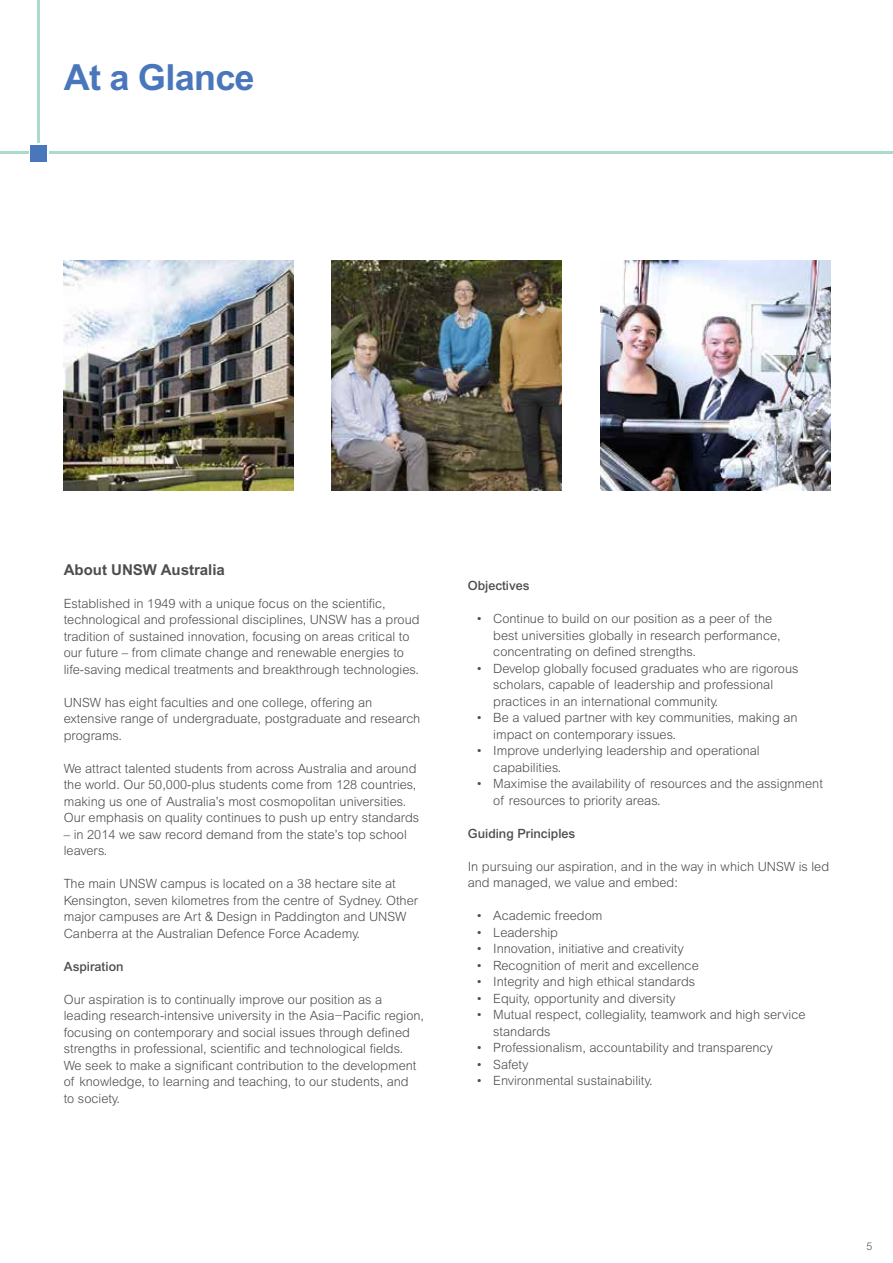
<style>
.page{position:relative;width:893px;height:1263px;background:#fff}
.page>*{position:absolute;margin:0;border:0;box-sizing:border-box;transform-origin:0 0}
.t1{font:700 36px "Arial MT Std";letter-spacing:-.02em;color:#4a77bb}
.t2{font:700 15px "Arial MT Std";color:#4d4d4f}
.t3{font:300 12.75px/16.5px "Arial MT Std";color:#4d4d4f}
.t4{font:500 12.75px "Arial MT Std";color:#4d4d4f}
.t5{font:300 10.5px "Arial MT Std";color:#4d4d4f}
</style>
<div class="page">
<hr style="left:0;top:152px;width:29px;height:2px;background:#abdbc9">
<hr style="left:49px;top:152px;width:844px;height:2px;background:#abdbc9">
<div style="left:31px;top:145px;width:16px;height:16px;background:#4a77bb"></div>
<hr style="left:38px;top:0;width:2px;height:143px;background:#abdbc9">
<img style="left:600px;top:260px;width:230px;height:230px">
<img style="left:332px;top:260px;width:230px;height:230px">
<img style="left:63px;top:260px;width:230px;height:230px">
<h1 class="t1" style="left:64px;top:56px;width:192px">At a Glance</h1>
<p class="t2" style="left:64px;top:561px;width:163px">About UNSW Australia</p>
<p class="t3" style="left:64px;top:595px;width:357px">Established in 1949 with a unique focus on the scientific, technological and professional disciplines, UNSW has a proud tradition of sustained innovation, focusing on areas critical to our future – from climate change and renewable energies to life-saving medical treatments and breakthrough technologies.</p>
<p class="t3" style="left:64px;top:694px;width:358px">UNSW has eight faculties and one college, offering an extensive range of undergraduate, postgraduate and research programs.</p>
<p class="t3" style="left:64px;top:760px;width:357px">We attract talented students from across Australia and around the world. Our 50,000-plus students come from 128 countries, making us one of Australia’s most cosmopolitan universities.<br>Our emphasis on quality continues to push up entry standards</p>
<p class="t3" style="left:64px;top:826px;width:345px">– in 2014 we saw record demand from the state’s top school leavers.</p>
<p class="t3" style="left:64px;top:875px;width:356px">The main UNSW campus is located on a 38 hectare site at Kensington, seven kilometres from the centre of Sydney. Other major campuses are Art &amp; Design in Paddington and UNSW Canberra at the Australian Defence Force Academy.</p>
<p class="t4" style="left:64px;top:959px;width:61px">Aspiration</p>
<p class="t3" style="left:64px;top:991px;width:362px">Our aspiration is to continually improve our position as a leading research-intensive university in the Asia−Pacific region, focusing on contemporary and social issues through defined strengths in professional, scientific and technological fields.<br>We seek to make a significant contribution to the development of knowledge, to learning and teaching, to our students, and<br>to society.</p>
<p class="t4" style="left:468px;top:578px;width:63px">Objectives</p>
<p class="t3" style="left:493px;top:610px;width:289px;text-indent:-17px">• Continue to build on our position as a peer of the best universities globally in research performance, concentrating on defined strengths.</p>
<p class="t3" style="left:493px;top:660px;width:307px;text-indent:-17px">• Develop globally focused graduates who are rigorous scholars, capable of leadership and professional practices in an international community.</p>
<p class="t3" style="left:493px;top:709px;width:306px;text-indent:-17px">• Be a valued partner with key communities, making an impact on contemporary issues.</p>
<p class="t3" style="left:493px;top:742px;width:268px;text-indent:-17px">• Improve underlying leadership and operational capabilities.</p>
<p class="t3" style="left:493px;top:775px;width:331px;text-indent:-17px">• Maximise the availability of resources and the assignment of resources to priority areas.</p>
<p class="t4" style="left:468px;top:826px;width:109px">Guiding Principles</p>
<p class="t3" style="left:468px;top:858px;width:363px">In pursuing our aspiration, and in the way in which UNSW is led and managed, we value and embed:</p>
<p class="t3" style="left:476px;top:907px;width:128px">• Academic freedom</p>
<p class="t3" style="left:476px;top:924px;width:83px">• Leadership</p>
<p class="t3" style="left:476px;top:940px;width:209px">• Innovation, initiative and creativity</p>
<p class="t3" style="left:476px;top:957px;width:224px">• Recognition of merit and excellence</p>
<p class="t3" style="left:476px;top:973px;width:220px">• Integrity and high ethical standards</p>
<p class="t3" style="left:476px;top:990px;width:201px">• Equity, opportunity and diversity</p>
<p class="t3" style="left:493px;top:1006px;width:314px;text-indent:-17px">• Mutual respect, collegiality, teamwork and high service standards</p>
<p class="t3" style="left:476px;top:1039px;width:298px">• Professionalism, accountability and transparency</p>
<p class="t3" style="left:476px;top:1056px;width:54px">• Safety</p>
<p class="t3" style="left:476px;top:1072px;width:178px">• Environmental sustainability.</p>
<p class="t5" style="left:867px;top:1241px;width:7px">5</p>
</div>
